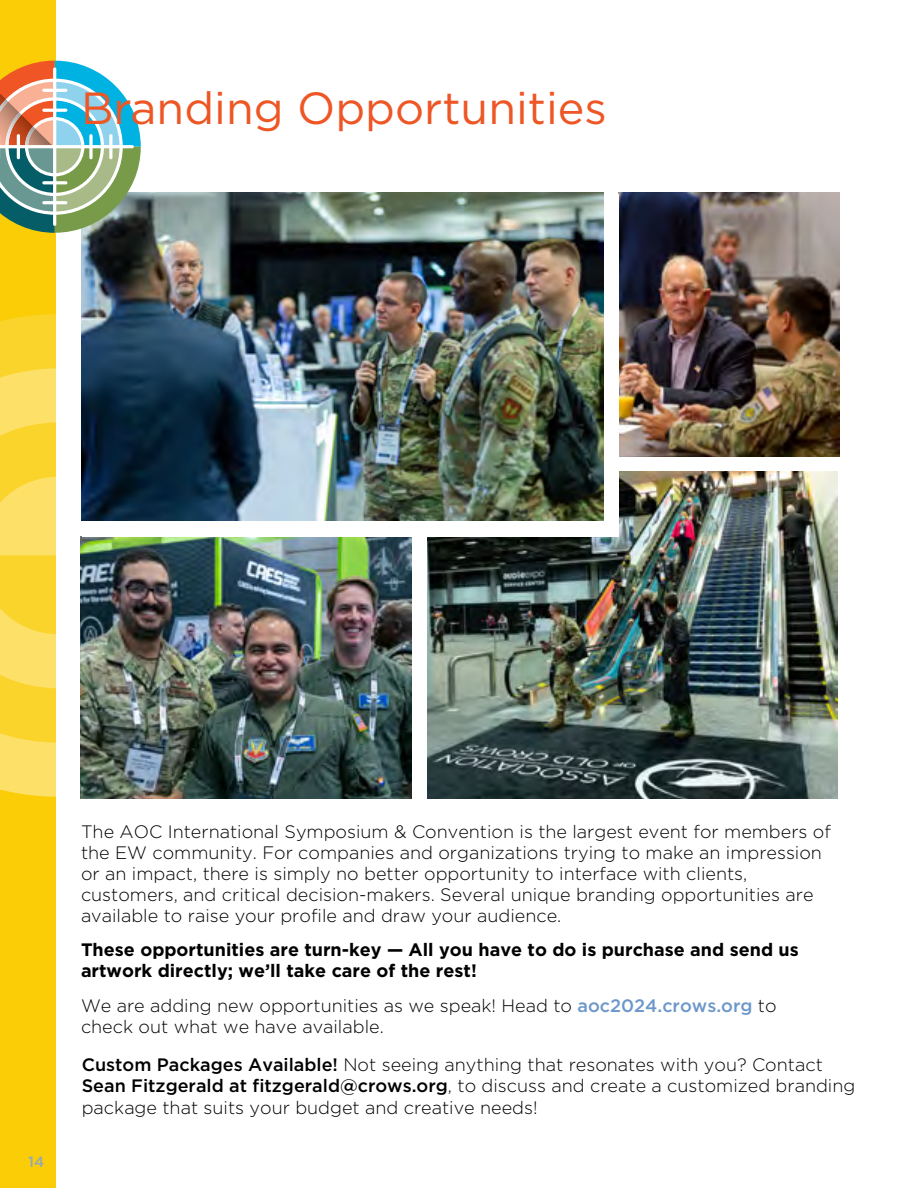
<style>
.page{position:relative;width:918px;height:1188px;background:#fff}
.page>*{position:absolute;margin:0;border:0;box-sizing:border-box;transform-origin:0 0}
.t1{font:45px "Gotham";color:#ee5625}
.t2{font:300 18px/21px "Gotham";color:#000}
.t3{font:700 18px/21px "Gotham";color:#000}
.t4{font:500 15px "Gotham";color:#95a9b4}
.s1{font-weight:500;color:#6c97c9}
.s2{font-weight:500}
</style>
<div class="page">
<img style="left:427px;top:472px;width:411px;height:327px">
<img style="left:619px;top:193px;width:220px;height:263px">
<img style="left:81px;top:536px;width:330px;height:263px">
<div style="left:82px;top:194px;width:537px;height:342px;background:#fff"></div>
<img style="left:82px;top:193px;width:521px;height:328px">
<div style="left:0;top:0;width:55px;height:1188px;background:#fbcd06"></div>
<svg style="left:0;top:314px;width:55px;height:483px;background:#fbd948"></svg>
<svg style="left:0;top:61px;width:141px;height:172px"></svg>
<svg style="left:89px;top:134px;width:4px;height:25px"></svg>
<svg style="left:109px;top:134px;width:4px;height:25px"></svg>
<hr style="left:42px;top:181px;width:25px;height:3px;background:#fff;border-radius:2px">
<hr style="left:42px;top:201px;width:25px;height:3px;background:#fff;border-radius:2px">
<hr style="left:42px;top:109px;width:25px;height:3px;background:#fff;border-radius:2px">
<hr style="left:42px;top:89px;width:25px;height:3px;background:#fff;border-radius:2px">
<h1 class="t1" style="left:81px;top:79px;width:528px">Branding Opportunities</h1>
<p class="t4" style="left:28px;top:1151px;width:18px">14</p>
<p class="t2" style="left:81px;top:821px;width:751px">The AOC International Symposium &amp; Convention is the largest event for members of the EW community. For companies and organizations trying to make an impression or an impact, there is simply no better opportunity to interface with clients, customers, and critical decision-makers. Several unique branding opportunities are available to raise your profile and draw your audience.</p>
<p class="t3" style="left:81px;top:939px;width:719px">These opportunities are turn-key — All you have to do is purchase and send us artwork directly; we’ll take care of the rest!</p>
<p class="t2" style="left:81px;top:995px;width:697px">We are adding new opportunities as we speak! Head to <span class="s1">aoc2024.crows.org</span> to check out what we have available.</p>
<p class="t2" style="left:82px;top:1053px;width:775px;line-height:21.6px"><span class="s2">Custom Packages Available!</span> Not seeing anything that resonates with you? Contact<br><span class="s2">Sean Fitzgerald at fitzgerald@crows.org</span>, to discuss and create a customized branding package that suits your budget and creative needs!</p>
</div>
